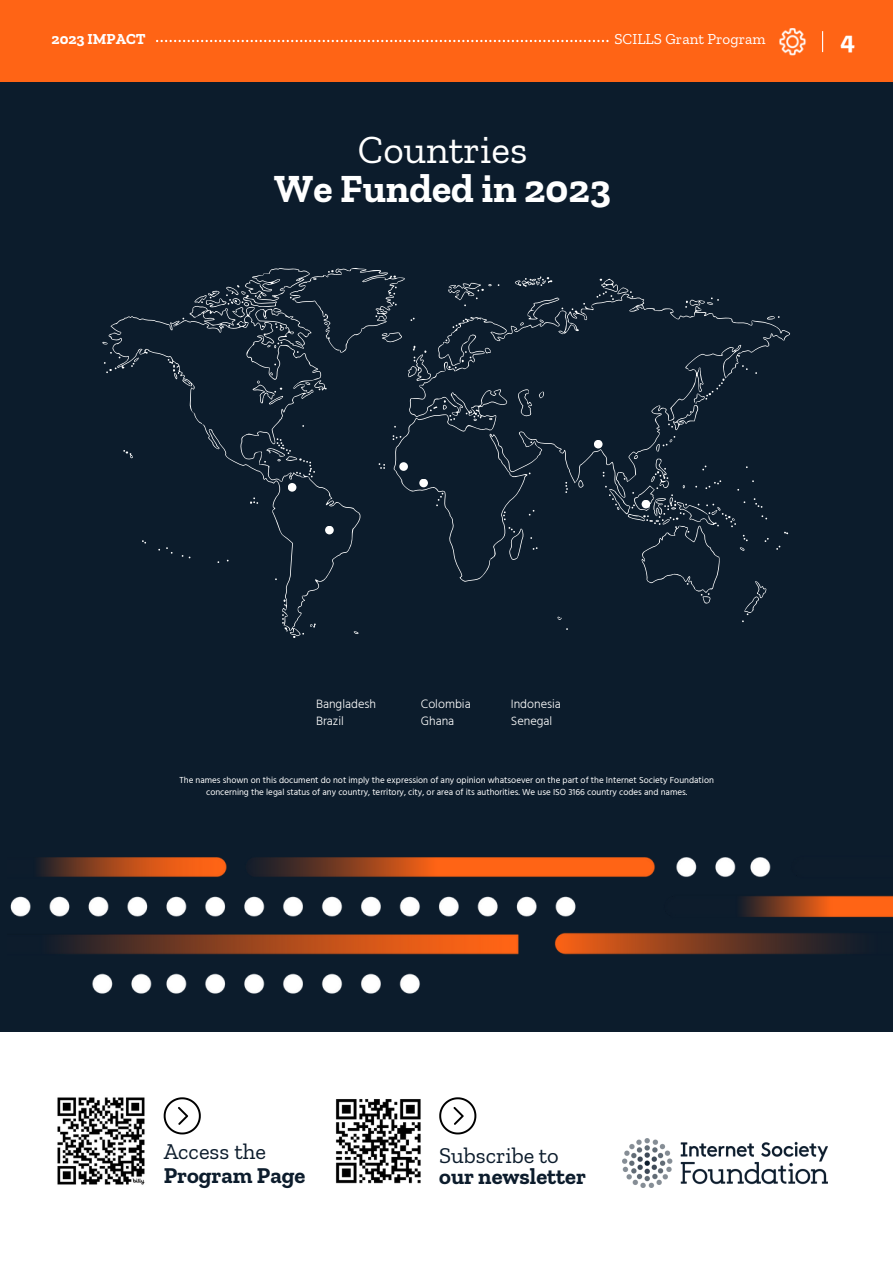
<style>
.page{position:relative;width:893px;height:1264px;background:#fff}
.page>*{position:absolute;margin:0;border:0;box-sizing:border-box;transform-origin:0 0}
.t1{font:700 39.75px/39.3px "Zilla Slab";color:#fff;text-align:center}
.t2{font:700 25.65px "Zilla Slab";color:#fff}
.t3{font:700 22.5px/21.3px "Zilla Slab";color:#0c1c2c}
.t4{font:15.15px "Zilla Slab";color:#fff}
.t5{font:700 15.15px "Zilla Slab";color:#fff}
.t6{font:300 12.45px/16.5px "Hind";color:#fff}
.t7{font:9px "Hind";color:#fff}
.s1{font-weight:400}
</style>
<div class="page">
<div style="left:0;top:82px;width:892px;height:949px;background:#0c1c2c"></div>
<svg style="left:102px;top:268px;width:688px;height:370px"></svg>
<div style="left:325px;top:526px;width:9px;height:8px;background:#fff;border-radius:50%"></div>
<div style="left:288px;top:483px;width:8px;height:8px;background:#fff;border-radius:50%"></div>
<svg style="left:419px;top:478px;width:9px;height:9px"></svg>
<div style="left:399px;top:462px;width:9px;height:9px;background:#fff;border-radius:50%"></div>
<div style="left:594px;top:440px;width:8px;height:8px;background:#fff;border-radius:50%"></div>
<div style="left:641px;top:500px;width:9px;height:8px;background:#fff;border-radius:50%"></div>
<img style="left:622px;top:1138px;width:205px;height:49px">
<svg style="left:439px;top:1097px;width:37px;height:37px"></svg>
<svg style="left:164px;top:1097px;width:37px;height:37px"></svg>
<img style="left:335px;top:1099px;width:86px;height:85px">
<img style="left:10px;top:857px;width:882px;height:137px">
<div style="left:0;top:0;width:892px;height:82px;background:#ff6415"></div>
<svg style="left:822px;top:31px;width:1px;height:21px"></svg>
<svg style="left:156px;top:40px;width:452px;height:2px"></svg>
<img style="left:779px;top:28px;width:27px;height:28px">
<img style="left:57px;top:1097px;width:88px;height:88px">
<p class="t5" style="left:52px;top:30px;width:96px">2023 IMPACT</p>
<p class="t4" style="left:614px;top:30px;width:152px">SCILLS Grant Program</p>
<p class="t2" style="left:840px;top:25px;width:16px">4</p>
<h1 class="t1" style="left:274px;top:129px;width:338px"><span class="s1">Countries<br></span>We Funded in 2023</h1>
<h5 class="t6" style="left:316px;top:695px;width:61px">Bangladesh<br>Brazil</h5>
<h5 class="t6" style="left:510px;top:695px;width:52px">Indonesia<br>Senegal</h5>
<p class="t6" style="left:421px;top:695px;width:51px">Colombia<br>Ghana</p>
<h2 class="t7" style="left:179px;top:774px;width:536px">The names shown on this document do not imply the expression of any opinion whatsoever on the part of the Internet Society Foundation</h2>
<p class="t7" style="left:206px;top:786px;width:482px">concerning the legal status of any country, territory, city, or area of its authorities. We use ISO 3166 country codes and names.</p>
<p class="t3" style="left:164px;top:1138px;width:143px;line-height:24.8px"><span class="s1">Access the<br></span>Program Page</p>
<h5 class="t3" style="left:439px;top:1144px;width:148px"><span class="s1">Subscribe to </span>our newsletter</h5>
</div>
